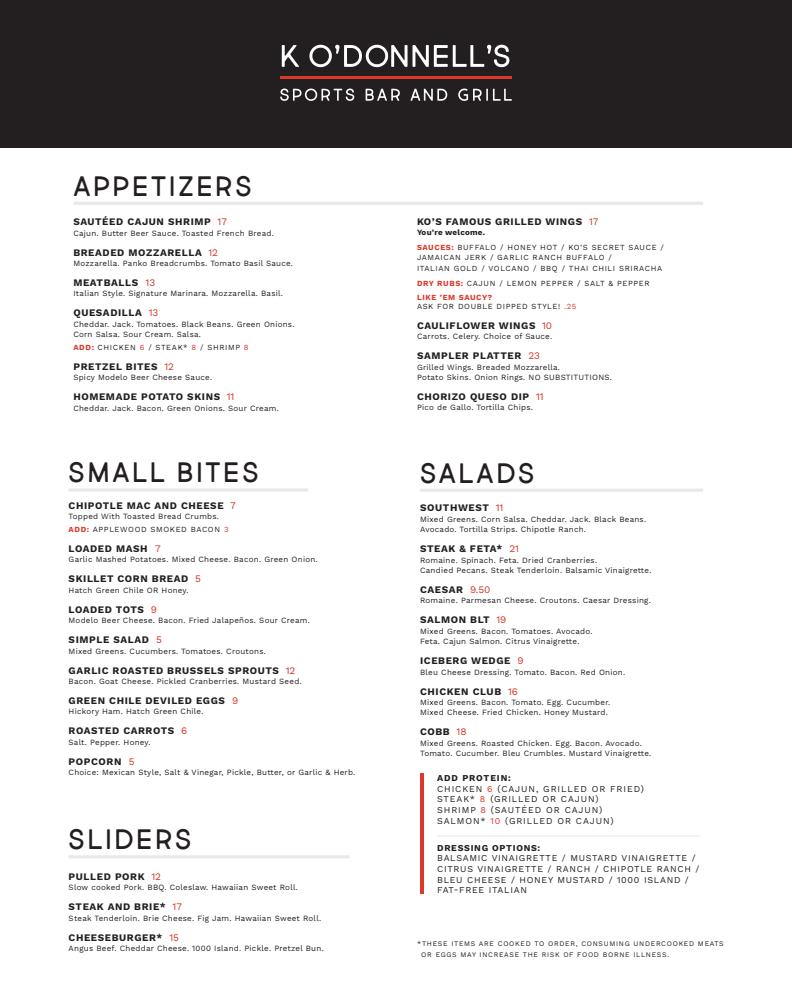
<style>
.page{position:relative;width:792px;height:1008px;background:#fff}
.page>*{position:absolute;margin:0;border:0;box-sizing:border-box;transform-origin:0 0}
.t1{font:30px "Market Fresh";letter-spacing:.1em;color:#231f20}
.t2{font:700 10px "Work Sans";letter-spacing:.06em;color:#231f20}
.t3{font:9px/10.6px "Work Sans";letter-spacing:.08em;color:#231f20}
.t4{font:9px/10.6px "Work Sans";letter-spacing:.1em;color:#231f20}
.t5{font:700 9px "Work Sans";letter-spacing:.08em;color:#231f20}
.t6{font:8px/10.4px "Work Sans";letter-spacing:.03em;color:#231f20}
.t7{font:700 8px "Work Sans";letter-spacing:.03em;color:#231f20}
.t8{font:7.8px/10.6px "Work Sans";letter-spacing:.08em;color:#231f20}
.t9{font:7px/10.6px "Work Sans";letter-spacing:.1em;color:#231f20}
.s1{font-weight:400;color:#cf3627}
.s2{font-weight:700;color:#da392a}
.s3{color:#da392a}
.s4{font-weight:700}
</style>
<div class="page">
<hr style="left:73px;top:202px;width:630px;height:3px;background:#e7e8e9">
<hr style="left:420px;top:489px;width:283px;height:3px;background:#e7e8e9">
<hr style="left:437px;top:835px;width:263px;height:1px;background:#e7e8e9">
<hr style="left:69px;top:488px;width:239px;height:3px;background:#e7e8e9">
<div style="left:0;top:0;width:792px;height:148px;background:#231f20"></div>
<svg style="left:282px;top:45px;width:17px;height:22px"></svg>
<svg style="left:309px;top:45px;width:200px;height:22px"></svg>
<hr style="left:280px;top:76px;width:232px;height:3px;background:#da392a">
<svg style="left:280px;top:89px;width:74px;height:12px"></svg>
<svg style="left:366px;top:89px;width:34px;height:12px"></svg>
<svg style="left:411px;top:89px;width:36px;height:12px"></svg>
<svg style="left:458px;top:89px;width:54px;height:12px"></svg>
<hr style="left:69px;top:855px;width:280px;height:3px;background:#e7e8e9">
<hr style="left:420px;top:774px;width:4px;height:120px;background:#da392a">
<h1 class="t1" style="left:73px;top:168px;width:180px">APPETIZERS</h1>
<p class="t2" style="left:73px;top:216px;width:155px">SAUTÉED CAJUN SHRIMP <span class="s1">17</span></p>
<p class="t6" style="left:73px;top:228px;width:202px">Cajun. Butter Beer Sauce. Toasted French Bread.</p>
<p class="t2" style="left:73px;top:247px;width:146px">BREADED MOZZARELLA <span class="s1">12</span></p>
<p class="t6" style="left:73px;top:259px;width:221px">Mozzarella. Panko Breadcrumbs. Tomato Basil Sauce.</p>
<p class="t2" style="left:73px;top:277px;width:83px">MEATBALLS <span class="s1">13</span></p>
<p class="t6" style="left:73px;top:289px;width:211px">Italian Style. Signature Marinara. Mozzarella. Basil.</p>
<p class="t2" style="left:73px;top:308px;width:86px">QUESADILLA <span class="s1">13</span></p>
<p class="t6" style="left:73px;top:319px;width:223px">Cheddar. Jack. Tomatoes. Black Beans. Green Onions.<br>Corn Salsa. Sour Cream. Salsa.</p>
<p class="t8" style="left:73px;top:342px;width:177px"><span class="s2">ADD:</span> CHICKEN <span class="s3">6</span> / STEAK* <span class="s3">8</span> / SHRIMP <span class="s3">8</span></p>
<p class="t2" style="left:73px;top:361px;width:102px">PRETZEL BITES <span class="s1">12</span></p>
<p class="t6" style="left:73px;top:373px;width:140px">Spicy Modelo Beer Cheese Sauce.</p>
<p class="t2" style="left:73px;top:391px;width:163px">HOMEMADE POTATO SKINS <span class="s1">11</span></p>
<p class="t6" style="left:73px;top:403px;width:207px">Cheddar. Jack. Bacon. Green Onions. Sour Cream.</p>
<p class="t2" style="left:417px;top:216px;width:183px">KO’S FAMOUS GRILLED WINGS <span class="s1">17</span></p>
<p class="t7" style="left:417px;top:228px;width:70px">You’re welcome.</p>
<p class="t8" style="left:417px;top:242px;width:248px"><span class="s2">SAUCES:</span> BUFFALO / HONEY HOT / KO’S SECRET SAUCE /<br>JAMAICAN JERK / GARLIC RANCH BUFFALO /<br>ITALIAN GOLD / VOLCANO / BBQ / THAI CHILI SRIRACHA</p>
<p class="t8" style="left:417px;top:276px;width:234px;line-height:14.6px"><span class="s2">DRY RUBS:</span> CAJUN / LEMON PEPPER / SALT &amp; PEPPER<br><span class="s2">LIKE ’EM SAUCY?</span></p>
<p class="t8" style="left:417px;top:301px;width:161px">ASK FOR DOUBLE DIPPED STYLE! <span class="s3">.25</span></p>
<p class="t2" style="left:417px;top:320px;width:137px">CAULIFLOWER WINGS <span class="s1">10</span></p>
<p class="t6" style="left:417px;top:332px;width:137px">Carrots. Celery. Choice of Sauce.</p>
<p class="t2" style="left:417px;top:350px;width:124px">SAMPLER PLATTER <span class="s1">23</span></p>
<p class="t6" style="left:417px;top:362px;width:196px">Grilled Wings. Breaded Mozzarella.<br>Potato Skins. Onion Rings. NO SUBSTITUTIONS.</p>
<p class="t2" style="left:417px;top:391px;width:128px">CHORIZO QUESO DIP <span class="s1">11</span></p>
<p class="t6" style="left:417px;top:403px;width:117px">Pico de Gallo. Tortilla Chips.</p>
<h1 class="t1" style="left:69px;top:454px;width:191px">SMALL BITES</h1>
<h1 class="t1" style="left:420px;top:455px;width:115px">SALADS</h1>
<p class="t2" style="left:69px;top:500px;width:169px">CHIPOTLE MAC AND CHEESE <span class="s1">7</span></p>
<p class="t6" style="left:69px;top:512px;width:152px">Topped With Toasted Bread Crumbs.</p>
<p class="t8" style="left:69px;top:525px;width:161px"><span class="s2">ADD:</span> APPLEWOOD SMOKED BACON <span class="s3">3</span></p>
<p class="t2" style="left:69px;top:543px;width:94px">LOADED MASH <span class="s1">7</span></p>
<p class="t6" style="left:69px;top:555px;width:251px">Garlic Mashed Potatoes. Mixed Cheese. Bacon. Green Onion.</p>
<p class="t2" style="left:69px;top:574px;width:134px">SKILLET CORN BREAD <span class="s1">5</span></p>
<p class="t6" style="left:69px;top:585px;width:121px">Hatch Green Chile OR Honey.</p>
<p class="t2" style="left:69px;top:604px;width:90px">LOADED TOTS <span class="s1">9</span></p>
<p class="t6" style="left:69px;top:616px;width:243px">Modelo Beer Cheese. Bacon. Fried Jalapeños. Sour Cream.</p>
<p class="t2" style="left:69px;top:634px;width:95px">SIMPLE SALAD <span class="s1">5</span></p>
<p class="t6" style="left:69px;top:646px;width:199px">Mixed Greens. Cucumbers. Tomatoes. Croutons.</p>
<p class="t2" style="left:69px;top:665px;width:228px">GARLIC ROASTED BRUSSELS SPROUTS <span class="s1">12</span></p>
<p class="t6" style="left:69px;top:677px;width:235px">Bacon. Goat Cheese. Pickled Cranberries. Mustard Seed.</p>
<p class="t2" style="left:69px;top:695px;width:171px">GREEN CHILE DEVILED EGGS <span class="s1">9</span></p>
<p class="t6" style="left:69px;top:707px;width:136px">Hickory Ham. Hatch Green Chile.</p>
<p class="t2" style="left:69px;top:726px;width:120px">ROASTED CARROTS <span class="s1">6</span></p>
<p class="t6" style="left:69px;top:737px;width:83px">Salt. Pepper. Honey.</p>
<p class="t2" style="left:69px;top:756px;width:68px">POPCORN <span class="s1">5</span></p>
<p class="t6" style="left:69px;top:768px;width:288px">Choice: Mexican Style, Salt &amp; Vinegar, Pickle, Butter, or Garlic &amp; Herb.</p>
<h1 class="t1" style="left:69px;top:821px;width:124px">SLIDERS</h1>
<p class="t2" style="left:69px;top:871px;width:94px">PULLED PORK <span class="s1">12</span></p>
<p class="t6" style="left:69px;top:883px;width:231px">Slow cooked Pork. BBQ. Coleslaw. Hawaiian Sweet Roll.</p>
<p class="t2" style="left:69px;top:901px;width:115px">STEAK AND BRIE* <span class="s1">17</span></p>
<p class="t6" style="left:69px;top:913px;width:254px">Steak Tenderloin. Brie Cheese. Fig Jam. Hawaiian Sweet Roll.</p>
<p class="t2" style="left:69px;top:932px;width:112px">CHEESEBURGER* <span class="s1">15</span></p>
<p class="t6" style="left:69px;top:944px;width:257px">Angus Beef. Cheddar Cheese. 1000 Island. Pickle. Pretzel Bun.</p>
<p class="t2" style="left:420px;top:502px;width:85px">SOUTHWEST <span class="s1">11</span></p>
<p class="t6" style="left:420px;top:514px;width:228px">Mixed Greens. Corn Salsa. Cheddar. Jack. Black Beans.<br>Avocado. Tortilla Strips. Chipotle Ranch.</p>
<p class="t2" style="left:420px;top:543px;width:100px">STEAK &amp; FETA* <span class="s1">21</span></p>
<p class="t6" style="left:420px;top:555px;width:233px">Romaine. Spinach. Feta. Dried Cranberries.<br>Candied Pecans. Steak Tenderloin. Balsamic Vinaigrette.</p>
<p class="t2" style="left:420px;top:584px;width:72px">CAESAR <span class="s1">9.50</span></p>
<p class="t6" style="left:420px;top:596px;width:232px">Romaine. Parmesan Cheese. Croutons. Caesar Dressing.</p>
<p class="t2" style="left:420px;top:614px;width:88px">SALMON BLT <span class="s1">19</span></p>
<p class="t6" style="left:420px;top:626px;width:174px">Mixed Greens. Bacon. Tomatoes. Avocado.<br>Feta. Cajun Salmon. Citrus Vinaigrette.</p>
<p class="t2" style="left:420px;top:655px;width:105px">ICEBERG WEDGE <span class="s1">9</span></p>
<p class="t6" style="left:420px;top:667px;width:206px">Bleu Cheese Dressing. Tomato. Bacon. Red Onion.</p>
<p class="t2" style="left:420px;top:686px;width:99px">CHICKEN CLUB <span class="s1">16</span></p>
<p class="t6" style="left:420px;top:698px;width:192px">Mixed Greens. Bacon. Tomato. Egg. Cucumber.<br>Mixed Cheese. Fried Chicken. Honey Mustard.</p>
<p class="t2" style="left:420px;top:726px;width:48px">COBB <span class="s1">18</span></p>
<p class="t6" style="left:420px;top:738px;width:233px">Mixed Greens. Roasted Chicken. Egg. Bacon. Avocado.<br>Tomato. Cucumber. Bleu Crumbles. Mustard Vinaigrette.</p>
<p class="t4" style="left:437px;top:773px;width:208px"><span class="s4">ADD PROTEIN:<br></span>CHICKEN <span class="s3">6</span> (CAJUN, GRILLED OR FRIED)<br>STEAK* <span class="s3">8</span> (GRILLED OR CAJUN)<br>SHRIMP <span class="s3">8</span> (SAUTÉED OR CAJUN)<br>SALMON* <span class="s3">10</span> (GRILLED OR CAJUN)</p>
<p class="t5" style="left:437px;top:843px;width:105px">DRESSING OPTIONS:</p>
<p class="t3" style="left:437px;top:854px;width:264px">BALSAMIC VINAIGRETTE / MUSTARD VINAIGRETTE / CITRUS VINAIGRETTE / RANCH / CHIPOTLE RANCH / BLEU CHEESE / HONEY MUSTARD / 1000 ISLAND / FAT-FREE ITALIAN</p>
<p class="t9" style="left:421px;top:939px;width:304px;text-indent:-4px">*THESE ITEMS ARE COOKED TO ORDER, CONSUMING UNDERCOOKED MEATS<br>OR EGGS MAY INCREASE THE RISK OF FOOD BORNE ILLNESS.</p>
</div>
